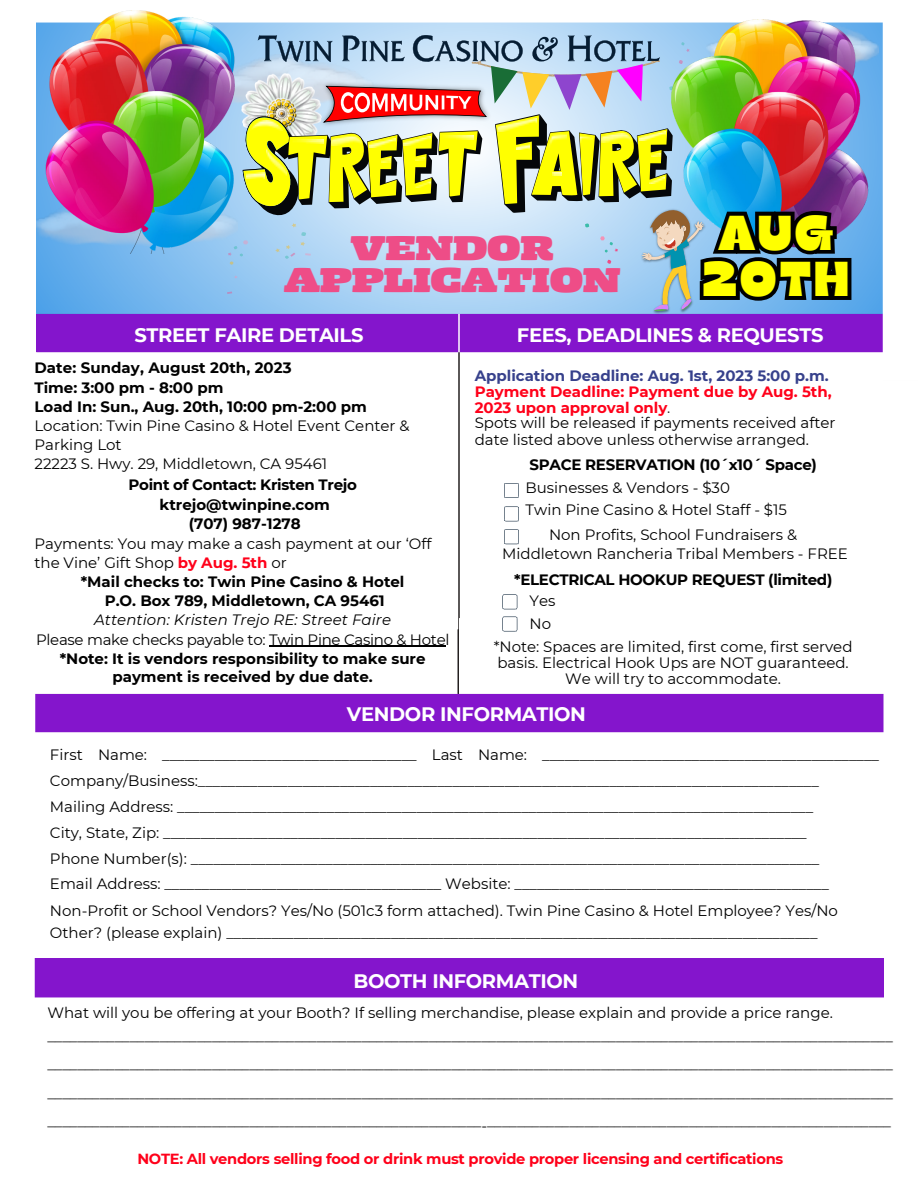
<style>
.page{position:relative;width:918px;height:1188px;background:#fff}
.page>*{position:absolute;margin:0;border:0;box-sizing:border-box;transform-origin:0 0}
.t1{font:48.9px "Gulfs Display";letter-spacing:.06em;color:#ff0}
.t2{font:900 36.3px/32.7px "Zico Display H L";letter-spacing:-.01em;color:#ee4d87;text-align:center}
.t3{font:700 19.5px "Montserrat";letter-spacing:-.02em;color:#fff}
.t4{font:15px/28.2px "Montserrat";color:#000}
.t5{font:700 15px/18px "Montserrat";color:#000;text-align:center}
.t6{font:700 15px/15.8px "Montserrat";color:#ff001a}
.t7{font:700 15px "Montserrat";letter-spacing:-.02em;color:#000}
.t8{font:15px "Montserrat";letter-spacing:-.02em;color:#000}
.t9{font:italic 15px "Montserrat";letter-spacing:.005em;color:#000}
.t10{font:700 14.7px "Montserrat";letter-spacing:-.02em;color:#ff001a}
.s1{font-weight:700;color:#ff001a}
.s2{color:#37418c}
.s3{font-weight:400;color:#231f20}
</style>
<div class="page">
<div style="left:35px;top:958px;width:849px;height:40px;background:#8415cc"></div>
<img style="left:35px;top:22px;width:849px;height:711px">
<img style="left:639px;top:312px;width:69px;height:4px">
<img style="left:45px;top:10px;width:191px;height:244px">
<img style="left:670px;top:19px;width:199px;height:232px">
<svg style="left:504px;top:483px;width:15px;height:15px"></svg>
<svg style="left:504px;top:506px;width:15px;height:15px"></svg>
<svg style="left:504px;top:529px;width:15px;height:15px"></svg>
<svg style="left:502px;top:594px;width:15px;height:15px"></svg>
<svg style="left:502px;top:617px;width:15px;height:14px"></svg>
<hr style="left:269px;top:646px;width:177px;height:1px;background:#000">
<img style="left:227px;top:35px;width:628px;height:277px">
<p class="t2" style="left:284px;top:231px;width:338px">VENDOR<br>APPLICATION</p>
<p class="t1" style="left:719px;top:201px;width:116px">AUG</p>
<p class="t1" style="left:703px;top:247px;width:148px">20TH</p>
<p class="t3" style="left:135px;top:323px;width:230px">STREET FAIRE DETAILS</p>
<p class="t5" style="left:35px;top:359px;width:259px">Date: Sunday, August 20th, 2023</p>
<p class="t5" style="left:35px;top:378px;width:191px">Time: 3:00 pm - 8:00 pm</p>
<p class="t5" style="left:35px;top:397px;width:334px">Load In: Sun., Aug. 20th, 10:00 pm-2:00 pm</p>
<p class="t4" style="left:35px;top:416px;width:377px;line-height:19.2px">Location: Twin Pine Casino &amp; Hotel Event Center &amp;<br>Parking Lot</p>
<p class="t4" style="left:35px;top:450px;width:294px">22223 S. Hwy. 29, Middletown, CA 95461</p>
<p class="t7" style="left:129px;top:476px;width:230px">Point of Contact: Kristen Trejo</p>
<p class="t5" style="left:160px;top:495px;width:172px">ktrejo@twinpine.com</p>
<p class="t5" style="left:189px;top:514px;width:113px">(707) 987-1278</p>
<p class="t4" style="left:35px;top:534px;width:399px;line-height:19.2px">Payments: You may make a cash payment at our ‘Off the Vine’ Gift Shop <span class="s1">by Aug. 5th</span> or</p>
<p class="t5" style="left:81px;top:573px;width:325px">*Mail checks to: Twin Pine Casino &amp; Hotel</p>
<p class="t5" style="left:105px;top:592px;width:282px">P.O. Box 789, Middletown, CA 95461</p>
<p class="t9" style="left:94px;top:611px;width:299px">Attention: Kristen Trejo RE: Street Faire</p>
<p class="t8" style="left:36px;top:630px;width:415px">Please make checks payable to: Twin Pine Casino &amp; Hotel</p>
<p class="t5" style="left:60px;top:649px;width:367px">*Note: It is vendors responsibility to make sure payment is received by due date.</p>
<p class="t3" style="left:517px;top:323px;width:308px">FEES, DEADLINES &amp; REQUESTS</p>
<p class="t6" style="left:475px;top:368px;width:359px"><span class="s2">Application Deadline: Aug. 1st, 2023 5:00 p.m.<br></span>Payment Deadline: Payment due by Aug. 5th,<br>2023 upon approval only<span class="s3">.</span></p>
<p class="t4" style="left:475px;top:415px;width:362px;line-height:16.8px">Spots will be released if payments received after date listed above unless otherwise arranged.</p>
<p class="t7" style="left:530px;top:456px;width:289px">SPACE RESERVATION (10´x10´ Space)</p>
<p class="t4" style="left:526px;top:473px;width:206px">Businesses &amp; Vendors - $30</p>
<p class="t4" style="left:526px;top:496px;width:263px">Twin Pine Casino &amp; Hotel Staff - $15</p>
<p class="t4" style="left:549px;top:520px;width:250px">Non Profits, School Fundraisers &amp;</p>
<p class="t4" style="left:502px;top:539px;width:347px">Middletown Rancheria Tribal Members - FREE</p>
<p class="t7" style="left:514px;top:570px;width:320px">*ELECTRICAL HOOKUP REQUEST (limited)</p>
<p class="t4" style="left:530px;top:587px;width:27px">Yes</p>
<p class="t4" style="left:530px;top:609px;width:23px">No</p>
<p class="t4" style="left:494px;top:639px;width:360px;line-height:15.8px">*Note: Spaces are limited, first come, first served basis. Electrical Hook Ups are NOT guaranteed.</p>
<p class="t4" style="left:565px;top:664px;width:217px">We will try to accommodate.</p>
<p class="t3" style="left:347px;top:702px;width:241px">VENDOR INFORMATION</p>
<p class="t4" style="left:50px;top:742px;width:831px;line-height:25.8px">First Name: __________________________________ Last Name: _____________________________________________<br>Company/Business:___________________________________________________________________________________</p>
<p class="t4" style="left:50px;top:792px;width:765px">Mailing Address: _____________________________________________________________________________________</p>
<p class="t4" style="left:50px;top:818px;width:758px">City, State, Zip: ______________________________________________________________________________________</p>
<p class="t4" style="left:50px;top:844px;width:771px">Phone Number(s): ____________________________________________________________________________________</p>
<p class="t4" style="left:50px;top:870px;width:780px">Email Address: _____________________________________ Website: __________________________________________</p>
<p class="t4" style="left:50px;top:897px;width:790px">Non-Profit or School Vendors? Yes/No (501c3 form attached). Twin Pine Casino &amp; Hotel Employee? Yes/No</p>
<p class="t4" style="left:50px;top:918px;width:769px">Other? (please explain) _______________________________________________________________________________</p>
<p class="t3" style="left:354px;top:969px;width:226px">BOOTH INFORMATION</p>
<p class="t4" style="left:47px;top:999px;width:847px">What will you be offering at your Booth? If selling merchandise, please explain and provide a price range. ––––––––––––––––––––––––––––––––––––––––––––––––––––––––––––––––––––––––––––––––––––––––––––––––––––––––––––––––– ––––––––––––––––––––––––––––––––––––––––––––––––––––––––––––––––––––––––––––––––––––––––––––––––––––––––––––––––– ––––––––––––––––––––––––––––––––––––––––––––––––––––––––––––––––––––––––––––––––––––––––––––––––––––––––––––––––– ––––––––––––––––––––––––––––––––––––––––––––––––––––––––––-––––––––––––––––––––––––––––––––––––––––––––––––––––––</p>
<p class="t10" style="left:137px;top:1150px;width:647px">NOTE: All vendors selling food or drink must provide proper licensing and certifications</p>
</div>
